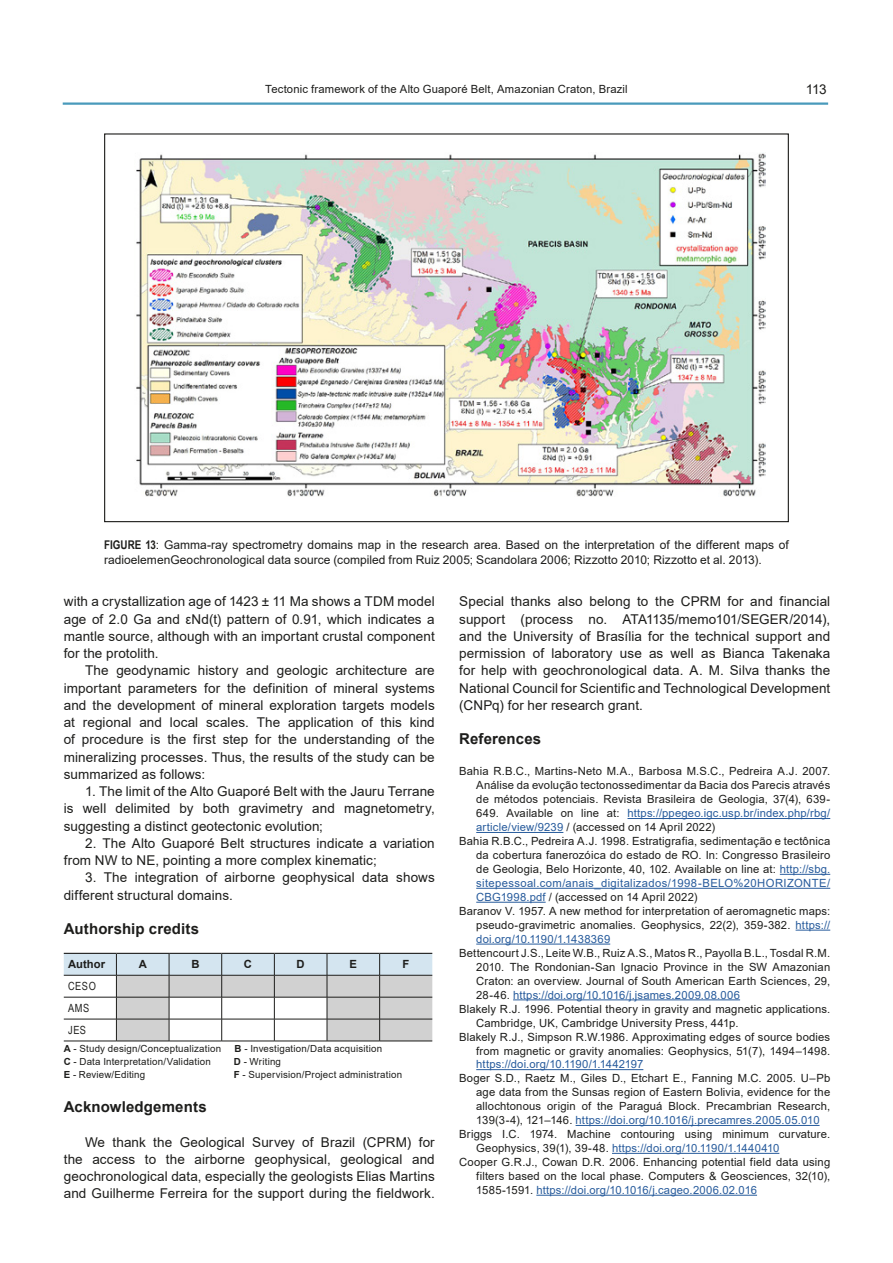
<style>
.page{position:relative;width:893px;height:1263px;background:#fff}
.page>*{position:absolute;margin:0;border:0;box-sizing:border-box;transform-origin:0 0}
.t1{font:700 15px "Arial";letter-spacing:.01em;color:#1d1d1b}
.t2{font:13.5px/17.2px "Arial";letter-spacing:.005em;color:#1d1d1b;text-align:justify}
.t3{font:12px/15px "Arial";color:#1d1d1b}
.t4{font:11.25px "Arial";letter-spacing:.015em;color:#1d1d1b}
.t5{font:11.25px "Arial";letter-spacing:.015em;color:#275b9c}
.t6{font:700 11.25px "Arial";letter-spacing:.005em;color:#1d1d1b}
.t7{font:11.25px/21.9px "Arial Narrow";letter-spacing:.055em;color:#1d1d1b}
.t8{font:9.75px "Arial";letter-spacing:.02em;color:#1d1d1b}
.s1{font-family:"Arial Narrow";font-weight:700}
.s2{font-weight:700}
.s3{color:#1d1d1b}
.s4{color:#275b9c}
</style>
<div class="page">
<hr style="left:63px;top:102px;width:765px;height:3px;background:#499abb">
<svg style="left:64px;top:954px;width:368px;height:87px"></svg>
<hr style="left:64px;top:1041px;width:52px;height:1px;background:#1d1d1b">
<hr style="left:116px;top:1041px;width:53px;height:1px;background:#1d1d1b">
<hr style="left:169px;top:1041px;width:53px;height:1px;background:#1d1d1b">
<hr style="left:222px;top:1041px;width:52px;height:1px;background:#1d1d1b">
<hr style="left:274px;top:1041px;width:53px;height:1px;background:#1d1d1b">
<hr style="left:327px;top:1041px;width:53px;height:1px;background:#1d1d1b">
<hr style="left:380px;top:1041px;width:52px;height:1px;background:#1d1d1b">
<hr style="left:64px;top:953px;width:52px;height:1px;background:#1d1d1b">
<hr style="left:116px;top:953px;width:53px;height:1px;background:#1d1d1b">
<hr style="left:169px;top:953px;width:53px;height:1px;background:#1d1d1b">
<hr style="left:222px;top:953px;width:52px;height:1px;background:#1d1d1b">
<hr style="left:274px;top:953px;width:53px;height:1px;background:#1d1d1b">
<hr style="left:327px;top:953px;width:53px;height:1px;background:#1d1d1b">
<hr style="left:380px;top:953px;width:52px;height:1px;background:#1d1d1b">
<hr style="left:64px;top:975px;width:52px;height:1px;background:#1d1d1b">
<hr style="left:116px;top:975px;width:53px;height:1px;background:#1d1d1b">
<hr style="left:169px;top:975px;width:53px;height:1px;background:#1d1d1b">
<hr style="left:222px;top:975px;width:52px;height:1px;background:#1d1d1b">
<hr style="left:274px;top:975px;width:53px;height:1px;background:#1d1d1b">
<hr style="left:327px;top:975px;width:53px;height:1px;background:#1d1d1b">
<hr style="left:380px;top:975px;width:52px;height:1px;background:#1d1d1b">
<hr style="left:627px;top:818px;width:203px;height:1px;background:#275b9c">
<hr style="left:476px;top:832px;width:87px;height:1px;background:#275b9c">
<hr style="left:780px;top:874px;width:50px;height:1px;background:#275b9c">
<hr style="left:476px;top:888px;width:354px;height:1px;background:#275b9c">
<hr style="left:476px;top:902px;width:70px;height:1px;background:#275b9c">
<hr style="left:796px;top:930px;width:34px;height:1px;background:#275b9c">
<hr style="left:476px;top:944px;width:134px;height:1px;background:#275b9c">
<hr style="left:513px;top:999px;width:227px;height:1px;background:#275b9c">
<hr style="left:476px;top:1069px;width:167px;height:1px;background:#275b9c">
<hr style="left:576px;top:1125px;width:243px;height:1px;background:#275b9c">
<hr style="left:612px;top:1153px;width:167px;height:1px;background:#275b9c">
<hr style="left:536px;top:1195px;width:221px;height:1px;background:#275b9c">
<img style="left:136px;top:153px;width:629px;height:343px">
<p class="t4" style="left:265px;top:82px;width:364px">Tectonic framework of the Alto Guaporé Belt, Amazonian Craton, Brazil</p>
<p class="t2" style="left:806px;top:81px;width:22px">113</p>
<p class="t3" style="left:104px;top:537px;width:686px"><span class="s1">FIGURE 13</span>: Gamma-ray spectrometry domains map in the research area. Based on the interpretation of the different maps of radioelemenGeochronological data source (compiled from Ruiz 2005; Scandolara 2006; Rizzotto 2010; Rizzotto et al. 2013).</p>
<p class="t2" style="left:64px;top:593px;width:373px">with a crystallization age of 1423 ± 11 Ma shows a TDM model age of 2.0 Ga and εNd(t) pattern of 0.91, which indicates a mantle source, although with an important crustal component for the protolith.</p>
<p class="t2" style="left:64px;top:662px;width:373px;text-indent:21px">The geodynamic history and geologic architecture are important parameters for the definition of mineral systems and the development of mineral exploration targets models at regional and local scales. The application of this kind of procedure is the first step for the understanding of the mineralizing processes. Thus, the results of the study can be summarized as follows:</p>
<p class="t2" style="left:64px;top:782px;width:372px;text-indent:21px">1. The limit of the Alto Guaporé Belt with the Jauru Terrane is well delimited by both gravimetry and magnetometry, suggesting a distinct geotectonic evolution;</p>
<p class="t2" style="left:64px;top:834px;width:373px;text-indent:21px">2. The Alto Guaporé Belt structures indicate a variation from NW to NE, pointing a more complex kinematic;</p>
<p class="t2" style="left:64px;top:869px;width:372px;text-indent:21px">3. The integration of airborne geophysical data shows different structural domains.</p>
<h1 class="t1" style="left:64px;top:918px;width:137px">Authorship credits</h1>
<p class="t6" style="left:68px;top:956px;width:39px">Author</p>
<p class="t6" style="left:139px;top:956px;width:10px">A</p>
<p class="t6" style="left:191px;top:956px;width:10px">B</p>
<p class="t6" style="left:244px;top:956px;width:10px">C</p>
<p class="t6" style="left:297px;top:956px;width:10px">D</p>
<p class="t6" style="left:350px;top:956px;width:9px">E</p>
<p class="t6" style="left:403px;top:956px;width:8px">F</p>
<p class="t7" style="left:68px;top:975px;width:29px">CESO<br>AMS<br>JES</p>
<p class="t8" style="left:64px;top:1042px;width:159px"><span class="s2">A</span> - Study design/Conceptualization</p>
<p class="t8" style="left:235px;top:1042px;width:149px"><span class="s2">B</span> - Investigation/Data acquisition</p>
<p class="t8" style="left:64px;top:1055px;width:149px"><span class="s2">C</span> - Data Interpretation/Validation</p>
<p class="t8" style="left:234px;top:1055px;width:49px"><span class="s2">D</span> - Writing</p>
<p class="t8" style="left:64px;top:1067px;width:83px"><span class="s2">E</span> - Review/Editing</p>
<p class="t8" style="left:234px;top:1067px;width:170px"><span class="s2">F</span> - Supervision/Project administration</p>
<h1 class="t1" style="left:64px;top:1096px;width:144px">Acknowledgements</h1>
<p class="t2" style="left:64px;top:1133px;width:373px;text-indent:21px">We thank the Geological Survey of Brazil (CPRM) for the access to the airborne geophysical, geological and geochronological data, especially the geologists Elias Martins and Guilherme Ferreira for the support during the fieldwork.</p>
<p class="t2" style="left:459px;top:593px;width:373px">Special thanks also belong to the CPRM for and financial support (process no. ATA1135/memo101/SEGER/2014), and the University of Brasília for the technical support and permission of laboratory use as well as Bianca Takenaka for help with geochronological data. A. M. Silva thanks the National Council for Scientific and Technological Development (CNPq) for her research grant.</p>
<h1 class="t1" style="left:459px;top:728px;width:84px">References</h1>
<p class="t4" style="left:459px;top:764px;width:372px">Bahia R.B.C., Martins-Neto M.A., Barbosa M.S.C., Pedreira A.J. 2007.</p>
<p class="t4" style="left:476px;top:778px;width:355px">Análise da evolução tectonossedimentar da Bacia dos Parecis através</p>
<p class="t4" style="left:476px;top:792px;width:355px">de métodos potenciais. Revista Brasileira de Geologia, 37(4), 639-</p>
<p class="t5" style="left:476px;top:806px;width:355px"><span class="s3">649. Available on line at:</span> https://ppegeo.igc.usp.br/index.php/rbg/</p>
<p class="t4" style="left:476px;top:819px;width:240px"><span class="s4">article/view/9239</span> / (accessed on 14 April 2022)</p>
<p class="t4" style="left:459px;top:833px;width:372px">Bahia R.B.C., Pedreira A.J. 1998. Estratigrafia, sedimentação e tectônica</p>
<p class="t4" style="left:476px;top:847px;width:356px">da cobertura fanerozóica do estado de RO. In: Congresso Brasileiro</p>
<p class="t4" style="left:476px;top:861px;width:355px">de Geologia, Belo Horizonte, 40, 102. Available on line at: <span class="s4">http://sbg.</span></p>
<p class="t5" style="left:476px;top:875px;width:355px">sitepessoal.com/anais_digitalizados/1998-BELO%20HORIZONTE/</p>
<p class="t4" style="left:476px;top:889px;width:223px"><span class="s4">CBG1998.pdf</span> / (accessed on 14 April 2022)</p>
<p class="t4" style="left:459px;top:903px;width:372px">Baranov V. 1957. A new method for interpretation of aeromagnetic maps:</p>
<p class="t4" style="left:476px;top:917px;width:355px">pseudo-gravimetric anomalies. Geophysics, 22(2), 359-382. <span class="s4">https://</span></p>
<p class="t5" style="left:476px;top:931px;width:135px">doi.org/10.1190/1.1438369</p>
<p class="t4" style="left:459px;top:945px;width:373px">Bettencourt J.S., Leite W.B., Ruiz A.S., Matos R., Payolla B.L., Tosdal R.M.</p>
<p class="t4" style="left:476px;top:959px;width:355px">2010. The Rondonian-San Ignacio Province in the SW Amazonian</p>
<p class="t4" style="left:476px;top:973px;width:355px">Craton: an overview. Journal of South American Earth Sciences, 29,</p>
<p class="t5" style="left:476px;top:987px;width:265px"><span class="s3">28-46.</span> https://doi.org/10.1016/j.jsames.2009.08.006</p>
<p class="t4" style="left:459px;top:1001px;width:373px">Blakely R.J. 1996. Potential theory in gravity and magnetic applications.</p>
<p class="t4" style="left:476px;top:1015px;width:264px">Cambridge, UK, Cambridge University Press, 441p.</p>
<p class="t4" style="left:459px;top:1029px;width:372px">Blakely R.J., Simpson R.W.1986. Approximating edges of source bodies</p>
<p class="t4" style="left:476px;top:1043px;width:355px">from magnetic or gravity anomalies: Geophysics, 51(7), 1494–1498.</p>
<p class="t5" style="left:476px;top:1057px;width:169px">https://doi.org/10.1190/1.1442197</p>
<p class="t4" style="left:459px;top:1071px;width:373px">Boger S.D., Raetz M., Giles D., Etchart E., Fanning M.C. 2005. U–Pb</p>
<p class="t4" style="left:476px;top:1085px;width:356px">age data from the Sunsas region of Eastern Bolivia, evidence for the</p>
<p class="t4" style="left:476px;top:1098px;width:355px">allochtonous origin of the Paraguá Block. Precambrian Research,</p>
<p class="t5" style="left:476px;top:1112px;width:345px"><span class="s3">139(3-4), 121–146.</span> https://doi.org/10.1016/j.precamres.2005.05.010</p>
<p class="t4" style="left:459px;top:1126px;width:372px">Briggs I.C. 1974. Machine contouring using minimum curvature.</p>
<p class="t5" style="left:476px;top:1140px;width:305px"><span class="s3">Geophysics, 39(1), 39-48.</span> https://doi.org/10.1190/1.1440410</p>
<p class="t4" style="left:459px;top:1154px;width:372px">Cooper G.R.J., Cowan D.R. 2006. Enhancing potential field data using</p>
<p class="t4" style="left:476px;top:1168px;width:356px">filters based on the local phase. Computers &amp; Geosciences, 32(10),</p>
<p class="t5" style="left:476px;top:1182px;width:282px"><span class="s3">1585-1591.</span> https://doi.org/10.1016/j.cageo.2006.02.016</p>
</div>
